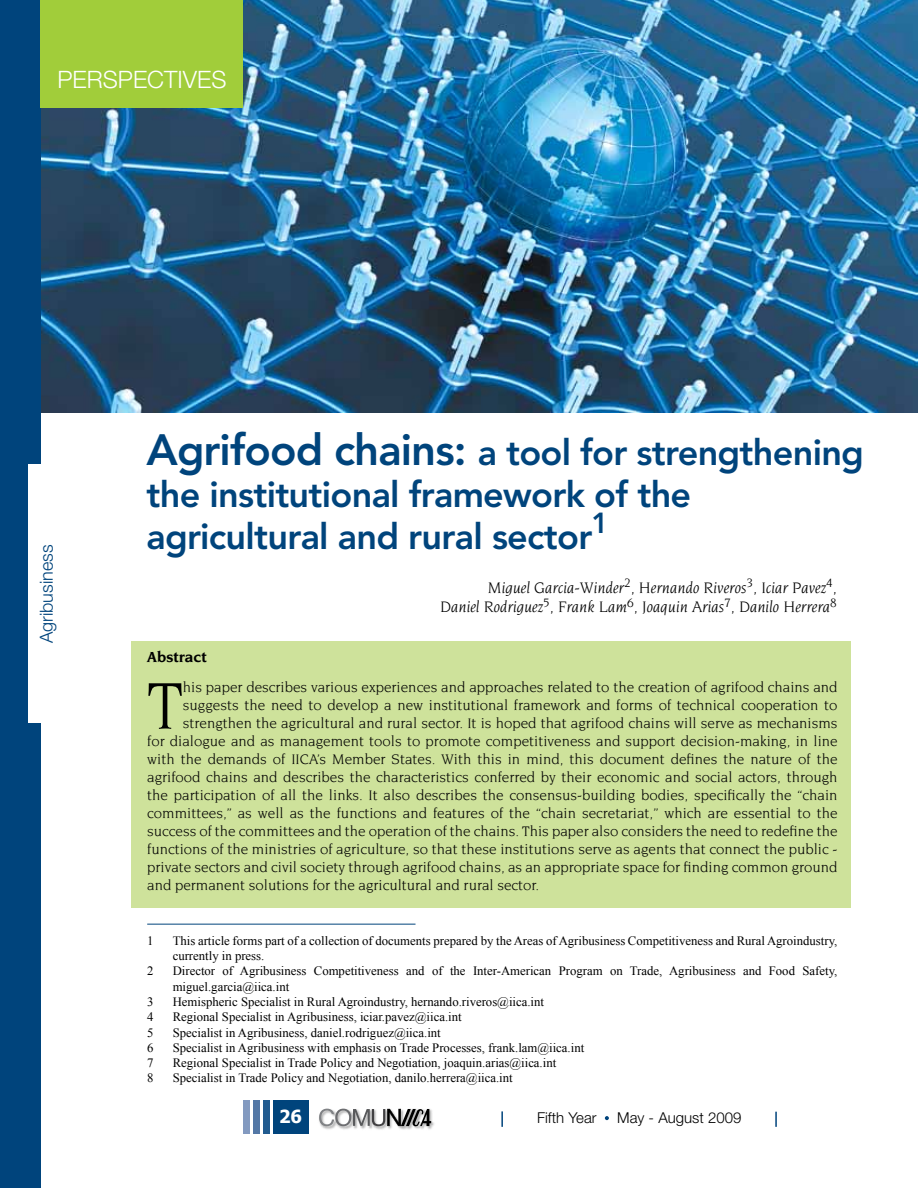
<style>
.page{position:relative;width:918px;height:1188px;background:#fff}
.page>*{position:absolute;margin:0;border:0;box-sizing:border-box;transform-origin:0 0}
.t1{font:71.25px "Novarese";color:#000}
.t2{font:800 36px/42px "Avenir";letter-spacing:-.02em;color:#00447c}
.t3{font:800 28.8px "Avenir";color:#00447c}
.t4{font:300 24px "Helvetica Neue";color:#fff}
.t5{font:300 18px "Helvetica Neue";color:#00447c}
.t6{font:700 18px "Tahoma";color:#fff}
.t7{font:italic 16.5px/19.8px "Novarese";color:#000;text-align:right}
.t8{font:700 15.75px "Novarese";color:#000}
.t9{font:15px "Novarese";color:#000}
.t10{font:300 15px "Helvetica Neue";color:#000}
.t11{font:12.75px/15.3px "Times New Roman";color:#000}
.s1{font-size:43.5px}
</style>
<div class="page">
<img style="left:321px;top:1126px;width:13px;height:4px">
<img style="left:334px;top:1126px;width:17px;height:4px">
<img style="left:351px;top:1126px;width:20px;height:3px">
<img style="left:371px;top:1126px;width:15px;height:4px">
<img style="left:386px;top:1110px;width:48px;height:20px">
<img style="left:400px;top:1126px;width:11px;height:4px">
<img style="left:411px;top:1126px;width:17px;height:4px">
<svg style="left:319px;top:1108px;width:112px;height:18px"></svg>
<div style="left:273px;top:1100px;width:36px;height:34px;background:#00447c"></div>
<div style="left:263px;top:1100px;width:7px;height:34px;background:#225c90"></div>
<div style="left:253px;top:1100px;width:7px;height:34px;background:#5478a6"></div>
<div style="left:243px;top:1100px;width:7px;height:34px;background:#839ac0"></div>
<svg style="left:605px;top:1116px;width:4px;height:4px"></svg>
<svg style="left:501px;top:1111px;width:2px;height:16px"></svg>
<svg style="left:775px;top:1112px;width:2px;height:15px"></svg>
<hr style="left:147px;top:924px;width:269px;height:1px;background:#00447c">
<div style="left:131px;top:641px;width:720px;height:266px;background:#cee29b"></div>
<img style="left:40px;top:0;width:878px;height:413px">
<div style="left:0;top:0;width:40px;height:1188px;background:#00447c"></div>
<div style="left:28px;top:465px;width:49px;height:258px;background:#fff"></div>
<div style="left:40px;top:0;width:203px;height:108px;background:#a1cd3a"></div>
<h3 class="t4" style="left:58px;top:65px;width:170px">PERSPECTIVES</h3>
<p class="t5" style="left:35px;top:643px;width:100px;rotate:-90deg">Agribusiness</p>
<h2 class="t2" style="left:146px;top:431px;width:719px"><span class="s1">Agrifood chains:</span> a tool for strengthening the institutional framework of the agricultural and rural sector</h2>
<h3 class="t3" style="left:592px;top:506px;width:19px">1</h3>
<p class="t7" style="left:440px;top:577px;width:398px">Miguel Garcia-Winder<sup>2</sup>, Hernando Riveros<sup>3</sup>, Iciar Pavez<sup>4</sup>,<br>Daniel Rodriguez<sup>5</sup>, Frank Lam<sup>6</sup>, Joaquin Arias<sup>7</sup>, Danilo Herrera<sup>8</sup></p>
<p class="t8" style="left:147px;top:648px;width:61px">Abstract</p>
<h1 class="t1" style="left:147px;top:667px;width:37px">T</h1>
<p class="t9" style="left:183px;top:679px;width:656px">his paper describes various experiences and approaches related to the creation of agrifood chains and</p>
<p class="t9" style="left:183px;top:697px;width:656px">suggests the need to develop a new institutional framework and forms of technical cooperation to</p>
<p class="t9" style="left:183px;top:715px;width:656px">strengthen the agricultural and rural sector. It is hoped that agrifood chains will serve as mechanisms</p>
<p class="t9" style="left:147px;top:733px;width:692px">for dialogue and as management tools to promote competitiveness and support decision-making, in line</p>
<p class="t9" style="left:147px;top:751px;width:692px">with the demands of IICA’s Member States. With this in mind, this document defines the nature of the</p>
<p class="t9" style="left:147px;top:769px;width:692px">agrifood chains and describes the characteristics conferred by their economic and social actors, through</p>
<p class="t9" style="left:147px;top:787px;width:692px">the participation of all the links. It also describes the consensus-building bodies, specifically the “chain</p>
<p class="t9" style="left:147px;top:805px;width:692px">committees,” as well as the functions and features of the “chain secretariat,” which are essential to the</p>
<p class="t9" style="left:147px;top:823px;width:692px">success of the committees and the operation of the chains. This paper also considers the need to redefine the</p>
<p class="t9" style="left:147px;top:841px;width:692px">functions of the ministries of agriculture, so that these institutions serve as agents that connect the public -</p>
<p class="t9" style="left:147px;top:859px;width:692px">private sectors and civil society through agrifood chains, as an appropriate space for finding common ground</p>
<p class="t9" style="left:147px;top:877px;width:394px">and permanent solutions for the agricultural and rural sector.</p>
<p class="t11" style="left:147px;top:933px;width:8px">1</p>
<p class="t11" style="left:173px;top:933px;width:666px">This article forms part of a collection of documents prepared by the Areas of Agribusiness Competitiveness and Rural Agroindustry, currently in press.</p>
<p class="t11" style="left:147px;top:963px;width:8px">2</p>
<p class="t11" style="left:173px;top:963px;width:666px">Director of Agribusiness Competitiveness and of the Inter-American Program on Trade, Agribusiness and Food Safety, miguel.garcia@iica.int</p>
<p class="t11" style="left:147px;top:994px;width:8px">3</p>
<p class="t11" style="left:173px;top:994px;width:373px">Hemispheric Specialist in Rural Agroindustry, hernando.riveros@iica.int</p>
<p class="t11" style="left:147px;top:1009px;width:8px">4</p>
<p class="t11" style="left:173px;top:1009px;width:291px">Regional Specialist in Agribusiness, iciar.pavez@iica.int</p>
<p class="t11" style="left:147px;top:1024px;width:8px">5</p>
<p class="t11" style="left:173px;top:1024px;width:270px">Specialist in Agribusiness, daniel.rodriguez@iica.int</p>
<p class="t11" style="left:147px;top:1040px;width:8px">6</p>
<p class="t11" style="left:173px;top:1040px;width:413px">Specialist in Agribusiness with emphasis on Trade Processes, frank.lam@iica.int</p>
<p class="t11" style="left:147px;top:1055px;width:8px">7</p>
<p class="t11" style="left:173px;top:1055px;width:385px">Regional Specialist in Trade Policy and Negotiation, joaquin.arias@iica.int</p>
<p class="t11" style="left:147px;top:1070px;width:8px">8</p>
<p class="t11" style="left:173px;top:1070px;width:342px">Specialist in Trade Policy and Negotiation, danilo.herrera@iica.int</p>
<p class="t6" style="left:279px;top:1105px;width:24px">26</p>
<p class="t10" style="left:537px;top:1109px;width:61px">Fifth Year</p>
<p class="t10" style="left:617px;top:1109px;width:126px">May - August 2009</p>
</div>
